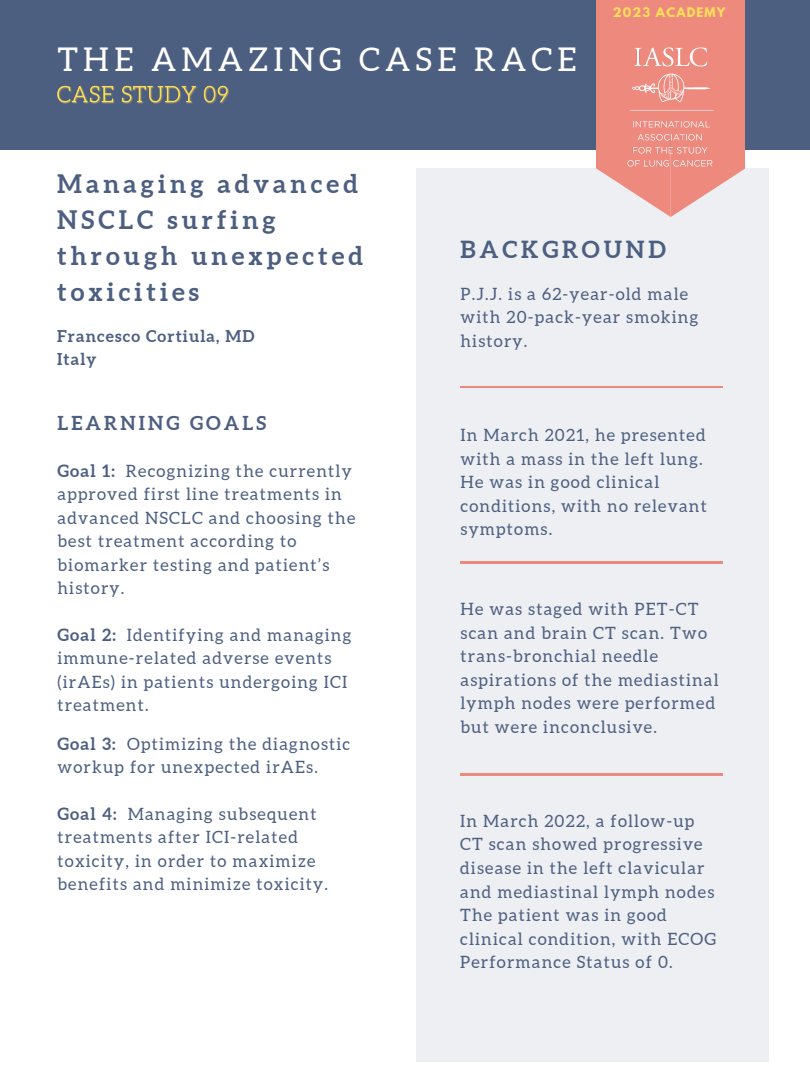
<style>
.page{position:relative;width:810px;height:1080px;background:#fff}
.page>*{position:absolute;margin:0;border:0;box-sizing:border-box;transform-origin:0 0}
.t1{font:32.69px "Aleo";letter-spacing:.16em;color:#fff}
.t2{font:700 25.44px/36.1px "Aleo";letter-spacing:.16em;color:#4d5f81}
.t3{font:700 23.56px "Aleo";letter-spacing:.16em;color:#4d5f81}
.t4{font:700 19.25px "Aleo";letter-spacing:.16em;color:#4d5f81}
.t5{font:17px/23.6px "Aleo";letter-spacing:.07em;color:#4d5f81}
.t6{font:700 16.25px "Aleo";letter-spacing:.07em;color:#4d5f81}
.t7{font:700 11.75px "League Spartan";letter-spacing:.1em;color:#ffde59}
.s1{font-weight:700}
</style>
<div class="page">
<div style="left:0;top:0;width:810px;height:150px;background:#4d5f81"></div>
<div style="left:416px;top:168px;width:353px;height:894px;background:#edeff2"></div>
<div style="left:597px;top:0;width:148px;height:139px;background:#ee897e"></div>
<svg style="left:597px;top:139px;width:148px;height:78px"></svg>
<hr style="left:460px;top:387px;width:262px;height:1px;background:#ee897e">
<hr style="left:460px;top:562px;width:262px;height:1px;background:#ee897e">
<img style="left:626px;top:47px;width:91px;height:121px">
<img style="left:57px;top:85px;width:172px;height:19px">
<hr style="left:460px;top:774px;width:262px;height:1px;background:#ee897e">
<p class="t1" style="left:58px;top:41px;width:521px">THE AMAZING CASE RACE</p>
<p class="t7" style="left:613px;top:7px;width:114px">2023 ACADEMY</p>
<p class="t2" style="left:57px;top:166px;width:308px">Managing advanced<br>NSCLC surfing through unexpected toxicities</p>
<p class="t6" style="left:57px;top:327px;width:199px">Francesco Cortiula, MD</p>
<p class="t6" style="left:57px;top:350px;width:41px">Italy</p>
<p class="t4" style="left:58px;top:412px;width:210px">LEARNING GOALS</p>
<p class="t5" style="left:58px;top:459px;width:299px"><span class="s1">Goal 1:</span> Recognizing the currently approved first line treatments in advanced NSCLC and choosing the best treatment according to biomarker testing and patient’s history.</p>
<p class="t5" style="left:58px;top:623px;width:295px"><span class="s1">Goal 2:</span> Identifying and managing immune-related adverse events (irAEs) in patients undergoing ICI treatment.</p>
<p class="t5" style="left:58px;top:732px;width:294px"><span class="s1">Goal 3:</span> Optimizing the diagnostic workup for unexpected irAEs.</p>
<p class="t5" style="left:58px;top:802px;width:272px"><span class="s1">Goal 4:</span> Managing subsequent treatments after ICI-related toxicity, in order to maximize benefits and minimize toxicity.</p>
<p class="t3" style="left:461px;top:236px;width:207px">BACKGROUND</p>
<p class="t5" style="left:461px;top:282px;width:239px">P.J.J. is a 62-year-old male with 20-pack-year smoking history.</p>
<p class="t5" style="left:461px;top:423px;width:248px">In March 2021, he presented with a mass in the left lung.<br>He was in good clinical conditions, with no relevant symptoms.</p>
<p class="t5" style="left:461px;top:597px;width:260px">He was staged with PET-CT scan and brain CT scan. Two trans-bronchial needle aspirations of the mediastinal lymph nodes were performed but were inconclusive.</p>
<p class="t5" style="left:460px;top:809px;width:257px">In March 2022, a follow-up<br>CT scan showed progressive disease in the left clavicular and mediastinal lymph nodes<br>The patient was in good clinical condition, with ECOG<br>Performance Status of 0.</p>
</div>
